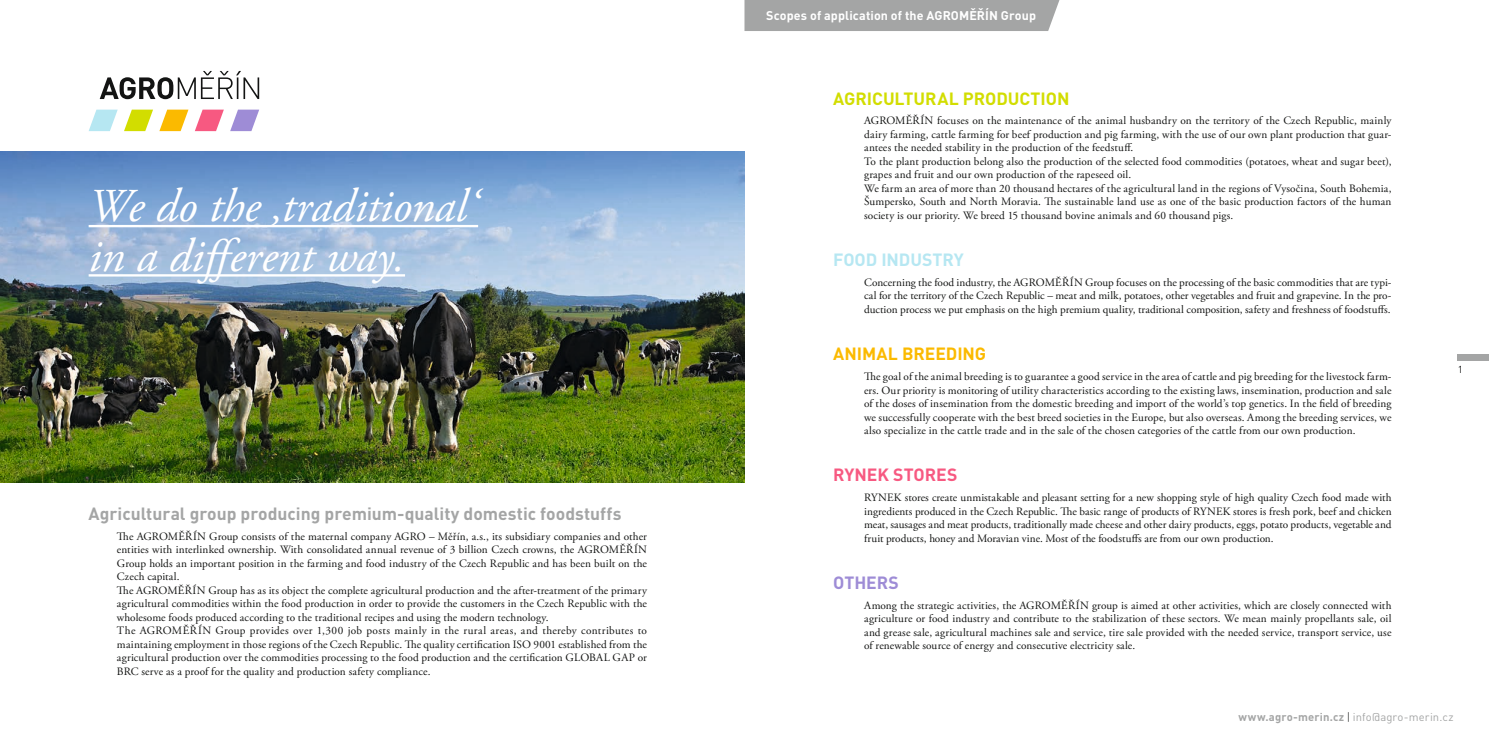
<style>
.page{position:relative;width:1489px;height:745px;background:#fff}
.page>*{position:absolute;margin:0;border:0;box-sizing:border-box;transform-origin:0 0}
.t1{font:italic 47px/49.2px "Adobe Garamond Pro";letter-spacing:-.005em;color:#fff}
.t2{font:700 17.5px "DINCE";color:#a4a5a5}
.t3{font:700 17.5px "DINCE";letter-spacing:-.005em;color:#d2dd00}
.t4{font:700 17.5px "DINCE";letter-spacing:-.005em;color:#fbba00}
.t5{font:700 17.5px "DINCE";letter-spacing:-.005em;color:#b6e7f2}
.t6{font:700 17.5px "DINCE";color:#f75981}
.t7{font:700 17.5px "DINCE";color:#9e8cd6}
.t8{font:700 12.5px "DINCE";letter-spacing:.01em;color:#fff}
.t9{font:11.25px/13.5px "Adobe Garamond Pro";letter-spacing:.01em;color:#131413;text-align:justify}
.t10{font:11.25px "DIN Pro";letter-spacing:.01em;color:#a4a5a5}
.t11{font:10px "DINCE";color:#131413}
.s1{font-weight:700}
.s2{font-family:"DINCE";font-weight:300;color:#131413}
</style>
<div class="page">
<div style="left:1457px;top:354px;width:31px;height:7px;background:#a4a5a5"></div>
<div style="left:744px;top:0;width:315px;height:31px;background:#a4a5a5"></div>
<img style="left:0;top:151px;width:744px;height:331px">
<svg style="left:89px;top:109px;width:29px;height:22px"></svg>
<svg style="left:124px;top:109px;width:29px;height:22px"></svg>
<svg style="left:159px;top:109px;width:29px;height:22px"></svg>
<svg style="left:195px;top:109px;width:29px;height:22px"></svg>
<svg style="left:230px;top:109px;width:29px;height:22px"></svg>
<svg style="left:100px;top:71px;width:159px;height:28px"></svg>
<hr style="left:89px;top:225px;width:389px;height:2px;background:#fff">
<hr style="left:89px;top:274px;width:316px;height:2px;background:#fff">
<h1 class="t1" style="left:89px;top:183px;width:391px">We do the ‚traditional‘ in a different way.</h1>
<h2 class="t2" style="left:89px;top:502px;width:534px">Agricultural group producing premium-quality domestic foodstuffs</h2>
<p class="t9" style="left:117px;top:529px;width:531px;text-align:left">The AGROMĚŘÍN Group consists of the maternal company AGRO – Měřín, a.s., its subsidiary companies and other entities with interlinked ownership. With consolidated annual revenue of 3 billion Czech crowns, the AGROMĚŘÍN Group holds an important position in the farming and food industry of the Czech Republic and has been built on the Czech capital.<br>The AGROMĚŘÍN Group has as its object the complete agricultural production and the after-treatment of the primary agricultural commodities within the food production in order to provide the customers in the Czech Republic with the wholesome foods produced according to the traditional recipes and using the modern technology.<br>The AGROMĚŘÍN Group provides over 1,300 job posts mainly in the rural areas, and thereby contributes to maintaining employment in those regions of the Czech Republic. The quality certification ISO 9001 established from the agricultural production over the commodities processing to the food production and the certification GLOBAL GAP or BRC serve as a proof for the quality and production safety compliance.</p>
<p class="t8" style="left:766px;top:7px;width:271px">Scopes of application of the AGROMĚŘÍN Group</p>
<h2 class="t3" style="left:833px;top:87px;width:238px">AGRICULTURAL PRODUCTION</h2>
<p class="t9" style="left:864px;top:114px;width:529px;text-align:left">AGROMĚŘÍN focuses on the maintenance of the animal husbandry on the territory of the Czech Republic, mainly dairy farming, cattle farming for beef production and pig farming, with the use of our own plant production that guar&shy;antees the needed stability in the production of the feedstuff.<br>To the plant production belong also the production of the selected food commodities (potatoes, wheat and sugar beet), grapes and fruit and our own production of the rapeseed oil.<br>We farm an area of more than 20 thousand hectares of the agricultural land in the regions of Vysočina, South Bohemia, Šumpersko, South and North Moravia. The sustainable land use as one of the basic production factors of the human society is our priority. We breed 15 thousand bovine animals and 60 thousand pigs.</p>
<h2 class="t5" style="left:833px;top:248px;width:132px">FOOD INDUSTRY</h2>
<p class="t9" style="left:864px;top:276px;width:529px">Concerning the food industry, the AGROMĚŘÍN Group focuses on the processing of the basic commodities that are typi&shy;cal for the territory of the Czech Republic – meat and milk, potatoes, other vegetables and fruit and grapevine. In the pro&shy;duction process we put emphasis on the high premium quality, traditional composition, safety and freshness of foodstuffs.</p>
<h2 class="t4" style="left:833px;top:342px;width:155px">ANIMAL BREEDING</h2>
<p class="t9" style="left:864px;top:370px;width:529px">The goal of the animal breeding is to guarantee a good service in the area of cattle and pig breeding for the livestock farm&shy;ers. Our priority is monitoring of utility characteristics according to the existing laws, insemination, production and sale of the doses of insemination from the domestic breeding and import of the world’s top genetics. In the field of breeding we successfully cooperate with the best breed societies in the Europe, but also overseas. Among the breeding services, we also specialize in the cattle trade and in the sale of the chosen categories of the cattle from our own production.</p>
<h2 class="t6" style="left:833px;top:463px;width:126px">RYNEK STORES</h2>
<p class="t9" style="left:864px;top:491px;width:529px">RYNEK stores create unmistakable and pleasant setting for a new shopping style of high quality Czech food made with ingredients produced in the Czech Republic. The basic range of products of RYNEK stores is fresh pork, beef and chicken meat, sausages and meat products, traditionally made cheese and other dairy products, eggs, potato products, vegetable and fruit products, honey and Moravian vine. Most of the foodstuffs are from our own production.</p>
<h2 class="t7" style="left:833px;top:570px;width:67px">OTHERS</h2>
<p class="t9" style="left:864px;top:598px;width:529px">Among the strategic activities, the AGROMĚŘÍN group is aimed at other activities, which are closely connected with agriculture or food industry and contribute to the stabilization of these sectors. We mean mainly propellants sale, oil and grease sale, agricultural machines sale and service, tire sale provided with the needed service, transport service, use of renewable source of energy and consecutive electricity sale.</p>
<p class="t11" style="left:1457px;top:363px;width:7px">1</p>
<p class="t10" style="left:1238px;top:708px;width:216px"><span class="s1">www.agro-merin.cz</span> <span class="s2">|</span> info@agro-merin.cz</p>
</div>
